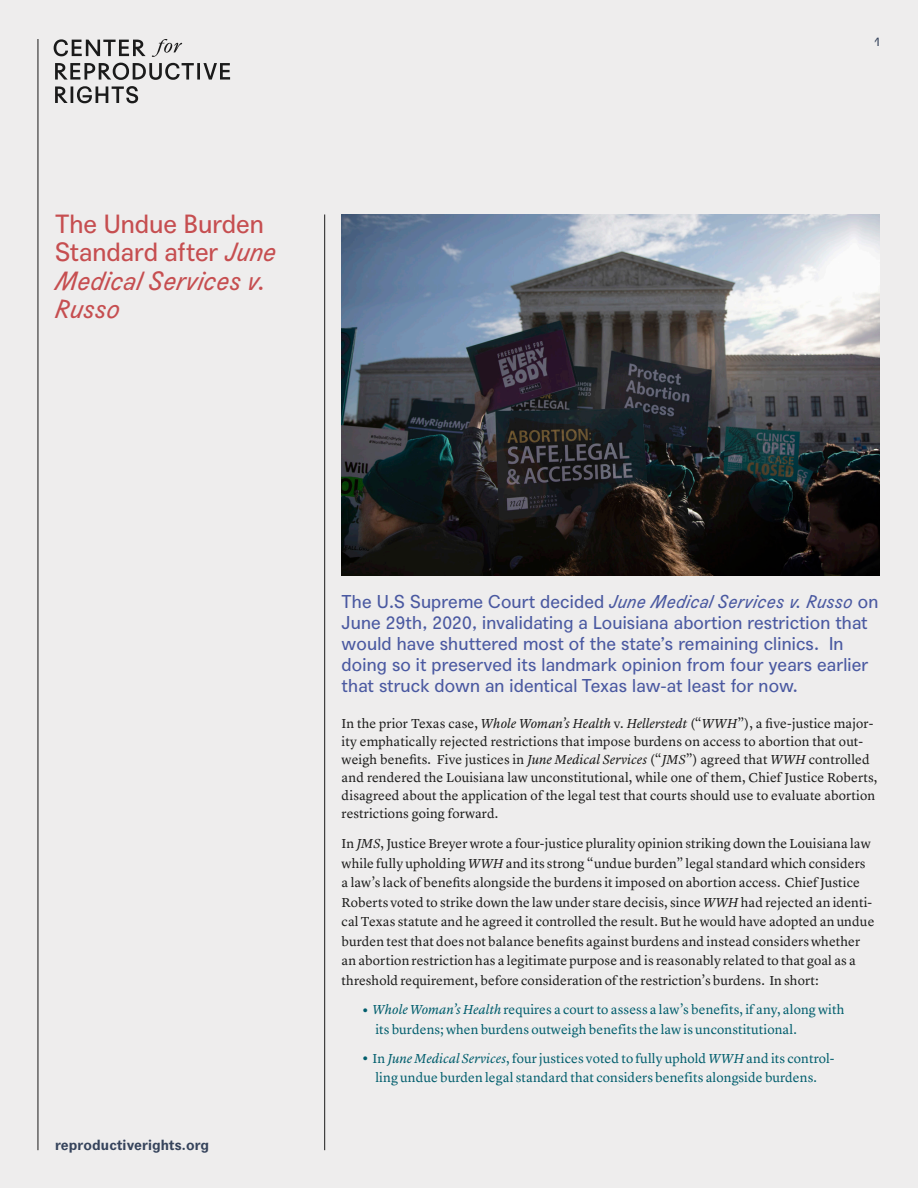
<style>
.page{position:relative;width:918px;height:1188px;background:#eeeded}
.page>*{position:absolute;margin:0;border:0;box-sizing:border-box;transform-origin:0 0}
.t1{font:25.5px/28.5px "Agipo";color:#c64e50}
.Intro_Text{font:18px/21px "Agipo";letter-spacing:.01em;color:#4a59a1}
.t2{font:700 14.25px "Agipo";letter-spacing:.01em;color:#36445c}
.Body_Text{font:13.5px/19.5px "Lyon Text";letter-spacing:.01em;color:#1c1c1b}
.Intro_Text-2{font:13.5px/18px "Lyon Text";letter-spacing:.01em;color:#1c1c1b}
.Body_Text_-_Bulleted{font:13.5px/19.5px "Lyon Text";letter-spacing:.01em;color:#015e6d}
.t3{font:12px "Agipo";color:#36445c}
.s1{font-style:italic}
.s2{font-size:21px}
</style>
<div class="page">
<hr style="left:38px;top:39px;width:1px;height:1111px;background:#1b1b1b">
<hr style="left:324px;top:214px;width:1px;height:936px;background:#1b1b1b">
<img style="left:342px;top:214px;width:538px;height:361px">
<svg style="left:54px;top:39px;width:92px;height:17px"></svg>
<svg style="left:55px;top:63px;width:175px;height:17px"></svg>
<svg style="left:55px;top:86px;width:83px;height:17px"></svg>
<svg style="left:152px;top:39px;width:30px;height:18px"></svg>
<p class="t1" style="left:55px;top:207px;width:223px">The Undue Burden<br>Standard after <span class="s1">June<br>Medical Services v.<br>Russo</span></p>
<p class="t3" style="left:875px;top:33px;width:7px">1</p>
<p class="t2" style="left:55px;top:1134px;width:156px">reproductiverights.org</p>
<p class="Intro_Text" style="left:342px;top:589px;width:538px">The U.S Supreme Court decided <span class="s1">June Medical Services v. Russo</span> on June 29th, 2020, invalidating a Louisiana abortion restriction that would have shuttered most of the state’s remaining clinics. In doing so it preserved its landmark opinion from four years earlier that struck down an identical Texas law-at least for now.</p>
<p class="Intro_Text-2" style="left:342px;top:713px;width:537px">In the prior Texas case, <span class="s1">Whole Woman’s Health</span> v. <span class="s1">Hellerstedt</span> (“<span class="s1">WWH</span>”), a five-justice major&shy;ity emphatically rejected restrictions that impose burdens on access to abortion that out&shy;weigh benefits. Five justices in <span class="s1">June Medical Services</span> (“<span class="s1">JMS</span>”) agreed that <span class="s1">WWH</span> controlled and rendered the Louisiana law unconstitutional, while one of them, Chief Justice Roberts, disagreed about the application of the legal test that courts should use to evaluate abortion restrictions going forward.</p>
<p class="Body_Text" style="left:342px;top:833px;width:534px">In <span class="s1">JMS</span>, Justice Breyer wrote a four-justice plurality opinion striking down the Louisiana law while fully upholding <span class="s1">WWH</span> and its strong “undue burden” legal standard which considers a law’s lack of benefits alongside the burdens it imposed on abortion access. Chief Justice Roberts voted to strike down the law under stare decisis, since <span class="s1">WWH</span> had rejected an identi&shy;cal Texas statute and he agreed it controlled the result. But he would have adopted an undue burden test that does not balance benefits against burdens and instead considers whether an abortion restriction has a legitimate purpose and is reasonably related to that goal as a threshold requirement, before consideration of the restriction’s burdens. In short:</p>
<p class="Body_Text_-_Bulleted" style="left:375px;top:999px;width:471px;text-indent:-14px"><span class="s2">•</span> <span class="s1">Whole Woman’s Health</span> requires a court to assess a law’s benefits, if any, along with its burdens; when burdens outweigh benefits the law is unconstitutional.</p>
<p class="Body_Text_-_Bulleted" style="left:362px;top:1047px;width:474px;text-align:center"><span class="s2">•</span> In <span class="s1">June Medical Services</span>, four justices voted to fully uphold <span class="s1">WWH</span> and its control&shy;ling undue burden legal standard that considers benefits alongside burdens.</p>
</div>
